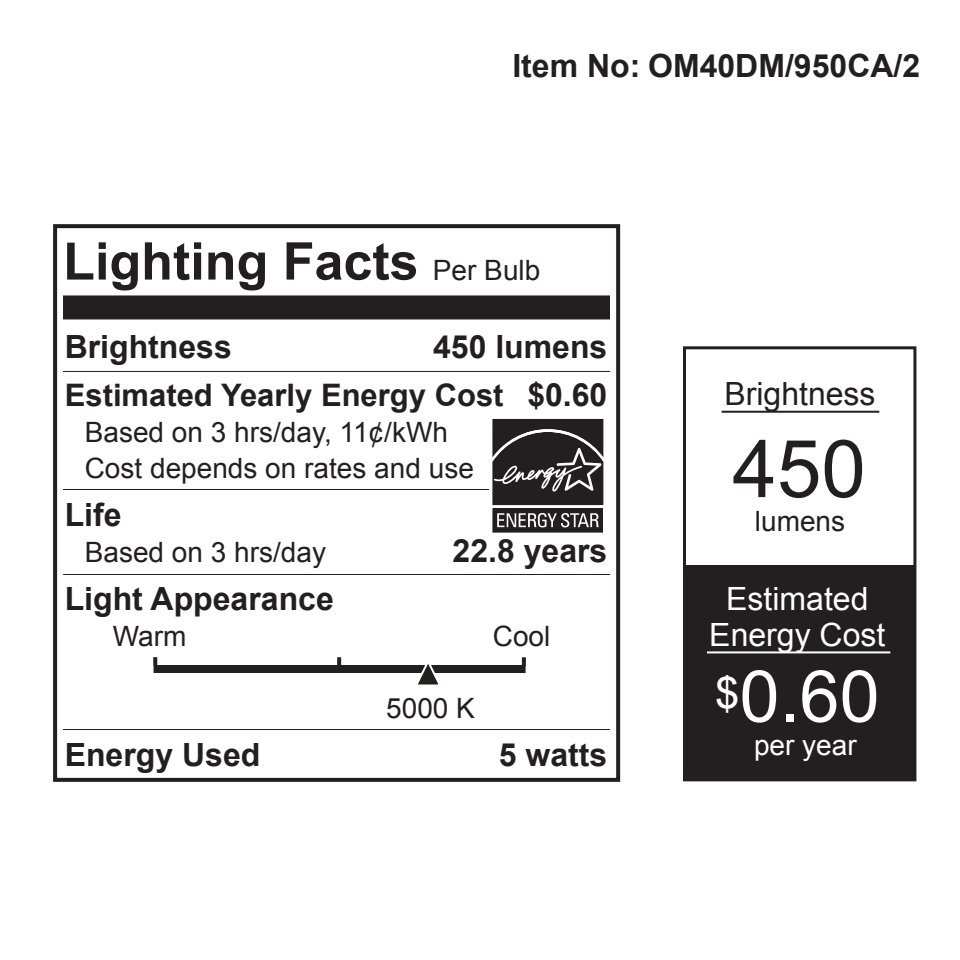
<style>
.page{position:relative;width:960px;height:960px;background:#fff}
.page>*{position:absolute;margin:0;border:0;box-sizing:border-box;transform-origin:0 0}
.t1{font:80px "Arial";color:#231f20}
.t2{font:72px "Arial";color:#fff}
.t3{font:700 52px "Arial";color:#231f20}
.t4{font:700 32px/48px "Arial";color:#231f20;text-align:right}
.t5{font:32px/36px "Arial";color:#fff;text-align:center}
.t6{font:32px "Arial";color:#231f20}
.t7{font:700 31.2px "Arial";color:#231f20}
.t8{font:28px/36px "Arial";color:#231f20}
.t9{font:28px "Arial";color:#fff}
.s1{font-weight:400;font-size:28px}
</style>
<div class="page">
<div style="left:683px;top:346px;width:233px;height:435px;background:#fff;border:3px solid #231f20"></div>
<div style="left:684px;top:565px;width:231px;height:214px;background:#231f20"></div>
<hr style="left:722px;top:411px;width:157px;height:2px;background:#231f20">
<hr style="left:707px;top:651px;width:183px;height:2px;background:#fff">
<div style="left:53px;top:224px;width:567px;height:558px;background:#fff;border:4px solid #231f20"></div>
<hr style="left:63px;top:729px;width:547px;height:1px;background:#221f1f">
<hr style="left:63px;top:574px;width:547px;height:1px;background:#221f1f">
<hr style="left:63px;top:489px;width:534px;height:1px;background:#221f1f">
<hr style="left:63px;top:371px;width:547px;height:1px;background:#221f1f">
<div style="left:63px;top:295px;width:547px;height:24px;background:#231f20"></div>
<div style="left:154px;top:665px;width:372px;height:8px;background:#231f20"></div>
<svg style="left:522px;top:657px;width:4px;height:8px"></svg>
<svg style="left:337px;top:657px;width:4px;height:8px"></svg>
<svg style="left:153px;top:657px;width:4px;height:8px"></svg>
<svg style="left:418px;top:664px;width:21px;height:21px"></svg>
<svg style="left:490px;top:419px;width:114px;height:114px;background:#4c4849"></svg>
<p class="t4" style="left:512px;top:41px;width:409px">Item No: OM40DM/950CA/2</p>
<h3 class="t3" style="left:63px;top:232px;width:479px">Lighting Facts <span class="s1">Per Bulb</span></h3>
<p class="t4" style="left:433px;top:323px;width:176px">450 lumens $0.60</p>
<p class="t4" style="left:65px;top:323px;width:169px">Brightness</p>
<p class="t7" style="left:65px;top:377px;width:440px">Estimated Yearly Energy Cost</p>
<p class="t8" style="left:85px;top:414px;width:391px">Based on 3 hrs/day, 11¢/kWh<br>Cost depends on rates and use</p>
<p class="t4" style="left:65px;top:491px;width:58px">Life</p>
<p class="t8" style="left:85px;top:534px;width:243px">Based on 3 hrs/day</p>
<p class="t4" style="left:65px;top:575px;width:271px">Light Appearance</p>
<p class="t8" style="left:113px;top:618px;width:75px">Warm</p>
<p class="t8" style="left:493px;top:618px;width:59px">Cool</p>
<p class="t4" style="left:453px;top:527px;width:156px">22.8 years</p>
<p class="t4" style="left:65px;top:731px;width:197px">Energy Used</p>
<p class="t8" style="left:386px;top:690px;width:90px">5000 K</p>
<p class="t4" style="left:499px;top:731px;width:110px">5 watts</p>
<p class="t6" style="left:724px;top:376px;width:153px">Brightness</p>
<h1 class="t1" style="left:732px;top:424px;width:135px">450</h1>
<p class="t8" style="left:755px;top:503px;width:92px">lumens</p>
<p class="t5" style="left:709px;top:580px;width:178px">Estimated<br>Energy Cost</p>
<h2 class="t2" style="left:715px;top:656px;width:166px"><sup>$</sup>0.60</h2>
<p class="t9" style="left:754px;top:730px;width:104px">per year</p>
</div>
